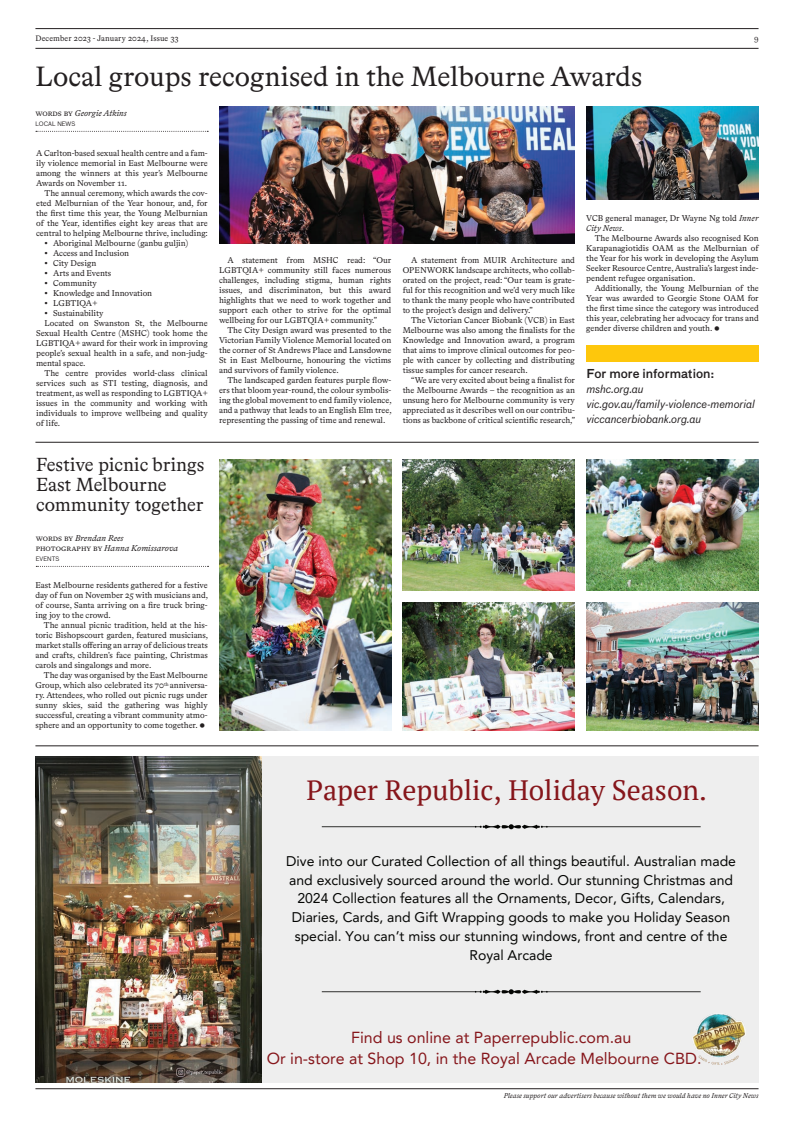
<style>
.page{position:relative;width:794px;height:1134px;background:#fff}
.page>*{position:absolute;margin:0;border:0;box-sizing:border-box;transform-origin:0 0}
.t1{font:28px "Bradford LL";color:#231f20}
.t2{font:28px "PT Serif";color:#86161b}
.t3{font:19px/20px "Bradford LL";color:#231f20}
.t4{font:16px/21.8px "Avenir LT Pro";color:#86161b}
.t5{font:14px/18.8px "Avenir LT Pro";color:#040503;text-align:center}
.t6{font:500 12px "Bau Pro";color:#231f20}
.t7{font:italic 11px/15px "Bau Pro";color:#231f20}
.t8{font:8.5px/10px "Bradford LL";color:#231f20;text-align:justify}
.t9{font:italic 8.5px/10px "Bradford LL";color:#231f20}
.t10{font:8px "Bradford LL";letter-spacing:.02em;color:#231f20}
.t11{font:italic 7px "Bradford LL";color:#231f20}
.t12{font:6px "Bau Pro";letter-spacing:.01em;color:#231f20}
.s1{font-style:normal}
.s2{font-style:italic}
.s3{font-size:16px}
</style>
<div class="page">
<hr style="left:35px;top:48px;width:723px;height:1px;background:#231f20">
<hr style="left:35px;top:28px;width:723px;height:1px;background:#231f20">
<hr style="left:35px;top:1088px;width:723px;height:1px;background:#231f20">
<hr style="left:35px;top:746px;width:723px;height:1px;background:#231f20">
<div style="left:35px;top:756px;width:723px;height:327px;background:#eee"></div>
<img style="left:692px;top:1014px;width:53px;height:51px">
<img style="left:35px;top:756px;width:226px;height:327px">
<svg style="left:322px;top:824px;width:378px;height:5px"></svg>
<svg style="left:322px;top:989px;width:378px;height:5px"></svg>
<svg style="left:36px;top:131px;width:172px;height:1px"></svg>
<div style="left:586px;top:346px;width:172px;height:16px;background:#fec70c"></div>
<img style="left:219px;top:106px;width:356px;height:138px">
<img style="left:586px;top:106px;width:172px;height:93px">
<hr style="left:35px;top:442px;width:723px;height:1px;background:#231f20">
<svg style="left:36px;top:566px;width:172px;height:1px"></svg>
<img style="left:219px;top:459px;width:172px;height:272px">
<img style="left:403px;top:459px;width:172px;height:132px">
<img style="left:586px;top:459px;width:172px;height:132px">
<img style="left:403px;top:603px;width:172px;height:128px">
<img style="left:586px;top:603px;width:172px;height:128px">
<p class="t10" style="left:35px;top:33px;width:145px">December 2023 - January 2024, Issue 33</p>
<p class="t10" style="left:754px;top:33px;width:6px">9</p>
<h1 class="t1" style="left:35px;top:58px;width:608px">Local groups recognised in the Melbourne Awards</h1>
<p class="t9" style="left:35px;top:108px;width:93px"><span class="s1">words by</span> Georgie Atkins</p>
<p class="t12" style="left:35px;top:119px;width:41px">LOCAL NEWS</p>
<p class="t8" style="left:36px;top:148px;width:173px">A Carlton-based sexual health centre and a fam&shy;ily violence memorial in East Melbourne were among the winners at this year’s Melbourne Awards on November 11.</p>
<p class="t8" style="left:36px;top:188px;width:173px;text-indent:9px">The annual ceremony, which awards the cov&shy;eted Melburnian of the Year honour, and, for the first time this year, the Young Melburnian of the Year, identifies eight key areas that are central to helping Melbourne thrive, including:</p>
<p class="t8" style="left:45px;top:238px;width:145px">• Aboriginal Melbourne (ganbu guljin)</p>
<p class="t8" style="left:45px;top:248px;width:86px">• Access and Inclusion</p>
<p class="t8" style="left:45px;top:258px;width:53px">• City Design</p>
<p class="t8" style="left:45px;top:268px;width:68px">• Arts and Events</p>
<p class="t8" style="left:45px;top:278px;width:54px">• Community</p>
<p class="t8" style="left:45px;top:288px;width:109px">• Knowledge and Innovation</p>
<p class="t8" style="left:45px;top:298px;width:55px">• LGBTIQA+</p>
<p class="t8" style="left:45px;top:308px;width:60px">• Sustainability</p>
<p class="t8" style="left:45px;top:318px;width:165px">Located on Swanston St, the Melbourne</p>
<p class="t8" style="left:36px;top:328px;width:173px">Sexual Health Centre (MSHC) took home the</p>
<p class="t8" style="left:36px;top:338px;width:173px">LGBTIQA+ award for their work in improving</p>
<p class="t8" style="left:36px;top:348px;width:173px">people’s sexual health in a safe, and non-judg-</p>
<p class="t8" style="left:36px;top:358px;width:51px">mental space.</p>
<p class="t8" style="left:45px;top:368px;width:165px">The centre provides world-class clinical</p>
<p class="t8" style="left:36px;top:378px;width:173px">services such as STI testing, diagnosis, and</p>
<p class="t8" style="left:36px;top:388px;width:174px">treatment, as well as responding to LGBTIQA+</p>
<p class="t8" style="left:36px;top:398px;width:173px">issues in the community and working with</p>
<p class="t8" style="left:36px;top:408px;width:173px">individuals to improve wellbeing and quality</p>
<p class="t8" style="left:36px;top:417px;width:26px">of life.</p>
<p class="t8" style="left:219px;top:255px;width:174px;text-indent:8px">A statement from MSHC read: “Our LGBTQIA+ community still faces numerous challenges, including stigma, human rights issues, and discriminaton, but this award highlights that we need to work together and support each other to strive for the optimal wellbeing for our LGBTQIA+ community.”</p>
<p class="t8" style="left:219px;top:325px;width:174px;text-indent:8px">The City Design award was presented to the Victorian Family Violence Memorial located on the corner of St Andrews Place and Lansdowne St in East Melbourne, honouring the victims and survivors of family violence.</p>
<p class="t8" style="left:219px;top:375px;width:174px;text-indent:8px">The landscaped garden features purple flow&shy;ers that bloom year-round, the colour symbolis&shy;ing the global movement to end family violence, and a pathway that leads to an English Elm tree, representing the passing of time and renewal.</p>
<p class="t8" style="left:403px;top:255px;width:174px;text-indent:8px">A statement from MUIR Architecture and OPENWORK landscape architects, who collab&shy;orated on the project, read: “Our team is grate&shy;ful for this recognition and we’d very much like to thank the many people who have contributed to the project’s design and delivery.”</p>
<p class="t8" style="left:403px;top:315px;width:174px;text-indent:8px">The Victorian Cancer Biobank (VCB) in East Melbourne was also among the finalists for the Knowledge and Innovation award, a program that aims to improve clinical outcomes for peo&shy;ple with cancer by collecting and distributing tissue samples for cancer research.</p>
<p class="t8" style="left:403px;top:375px;width:174px;text-indent:8px">“We are very excited about being a finalist for the Melbourne Awards – the recognition as an unsung hero for Melbourne community is very appreciated as it describes well on our contribu&shy;tions as backbone of critical scientific research,”</p>
<p class="t8" style="left:586px;top:212px;width:174px">VCB general manager, Dr Wayne Ng told <span class="s2">Inner<br>City News</span>.</p>
<p class="t8" style="left:586px;top:232px;width:174px;text-indent:9px">The Melbourne Awards also recognised Kon Karapanagiotidis OAM as the Melburnian of the Year for his work in developing the Asylum Seeker Resource Centre, Australia’s largest inde&shy;pendent refugee organisation.</p>
<p class="t8" style="left:586px;top:282px;width:174px;text-indent:8px">Additionally, the Young Melburnian of the Year was awarded to Georgie Stone OAM for the first time since the category was introduced this year, celebrating her advocacy for trans and gender diverse children and youth. <span class="s3">•</span></p>
<h3 class="t6" style="left:586px;top:365px;width:130px">For more information:</h3>
<p class="t7" style="left:586px;top:381px;width:170px">mshc.org.au vic.gov.au/family-violence-memorial viccancerbiobank.org.au</p>
<h2 class="t3" style="left:36px;top:454px;width:169px">Festive picnic brings<br>East Melbourne community together</h2>
<p class="t9" style="left:36px;top:533px;width:144px"><span class="s1">words by</span> Brendan Rees <span class="s1">photography by</span> Hanna Komissarova</p>
<p class="t12" style="left:36px;top:554px;width:25px">EVENTS</p>
<p class="t8" style="left:35px;top:580px;width:174px">East Melbourne residents gathered for a festive day of fun on November 25 with musicians and, of course, Santa arriving on a fire truck bring&shy;ing joy to the crowd.</p>
<p class="t8" style="left:35px;top:620px;width:174px;text-indent:8px">The annual picnic tradition, held at the his&shy;toric Bishopscourt garden, featured musicians, market stalls offering an array of delicious treats and crafts, children’s face painting, Christmas carols and singalongs and more.</p>
<p class="t8" style="left:35px;top:670px;width:174px;text-indent:8px">The day was organised by the East Melbourne Group, which also celebrated its 70<sup>th</sup> anniversa&shy;ry. Attendees, who rolled out picnic rugs under sunny skies, said the gathering was highly successful, creating a vibrant community atmo&shy;sphere and an opportunity to come together. <span class="s3">•</span></p>
<h1 class="t2" style="left:306px;top:771px;width:402px">Paper Republic, Holiday Season.</h1>
<p class="t5" style="left:286px;top:851px;width:451px">Dive into our Curated Collection of all things beautiful. Australian made and exclusively sourced around the world. Our stunning Christmas and 2024 Collection features all the Ornaments, Decor, Gifts, Calendars, Diaries, Cards, and Gift Wrapping goods to make you Holiday Season special. You can’t miss our stunning windows, front and centre of the Royal Arcade</p>
<h3 class="t4" style="left:267px;top:1026px;width:436px;text-indent:84px">Find us online at Paperrepublic.com.au<br>Or in-store at Shop 10, in the Royal Arcade Melbourne CBD.</h3>
<p class="t11" style="left:504px;top:1091px;width:256px">Please support our advertisers because without them we would have no Inner City News</p>
</div>
